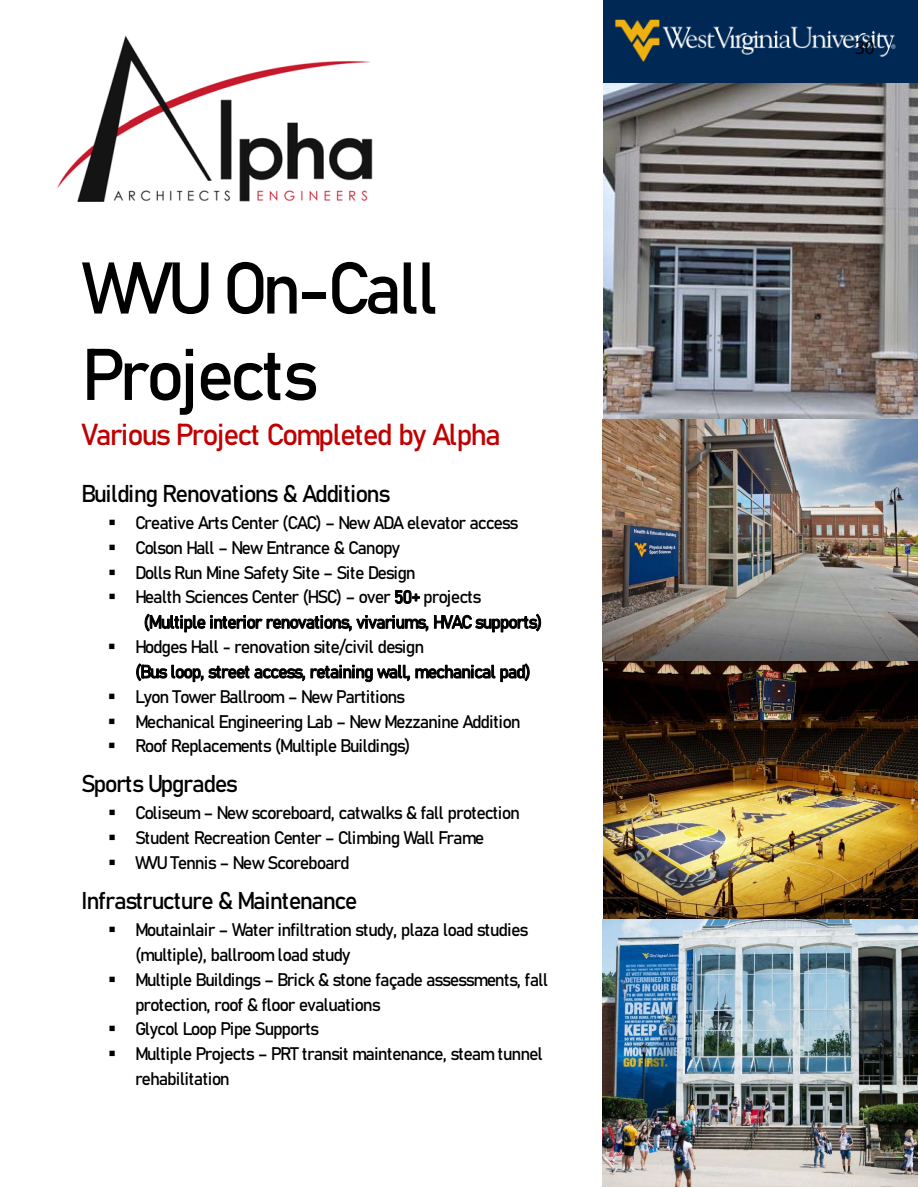
<style>
.page{position:relative;width:918px;height:1188px;background:#fff}
.page>*{position:absolute;margin:0;border:0;box-sizing:border-box;transform-origin:0 0}
.t1{font:72px/86.4px "Bahnschrift";letter-spacing:-.075em;color:#000}
.t2{font:30px "Bahnschrift";letter-spacing:-.07em;color:#c00000}
.t3{font:24px "Bahnschrift";letter-spacing:-.07em;color:#000}
.t4{font:18px/24.9px "Bahnschrift";letter-spacing:-.07em;color:#000}
.t5{font:18px "Noto Sans";color:#000}
</style>
<div class="page">
<img style="left:57px;top:36px;width:316px;height:165px">
<img style="left:603px;top:83px;width:315px;height:836px">
<img style="left:603px;top:0;width:315px;height:83px">
<img style="left:603px;top:919px;width:315px;height:268px">
<h1 class="t1" style="left:81px;top:242px;width:358px">WVU On-Call<br>Projects</h1>
<h2 class="t2" style="left:81px;top:415px;width:422px">Various Project Completed by Alpha</h2>
<h3 class="t3" style="left:81px;top:478px;width:311px">Building Renovations &amp; Additions</h3>
<p class="t4" style="left:108px;top:509px;width:412px">▪ Creative Arts Center (CAC) – New ADA elevator access</p>
<p class="t4" style="left:108px;top:534px;width:294px">▪ Colson Hall – New Entrance &amp; Canopy</p>
<p class="t4" style="left:108px;top:559px;width:309px">▪ Dolls Run Mine Safety Site – Site Design</p>
<p class="t4" style="left:143px;top:584px;width:400px;text-indent:-35px">▪ Health Sciences Center (HSC) – over 50+ projects (Multiple interior renovations, vivariums, HVAC supports)</p>
<p class="t4" style="left:135px;top:634px;width:397px;text-indent:-27px">▪ Hodges Hall - renovation site/civil design<br>(Bus loop, street access, retaining wall, mechanical pad)</p>
<p class="t4" style="left:108px;top:683px;width:299px">▪ Lyon Tower Ballroom – New Partitions</p>
<p class="t4" style="left:108px;top:708px;width:414px">▪ Mechanical Engineering Lab – New Mezzanine Addition</p>
<p class="t4" style="left:108px;top:733px;width:304px">▪ Roof Replacements (Multiple Buildings)</p>
<h3 class="t3" style="left:81px;top:768px;width:159px">Sports Upgrades</h3>
<p class="t4" style="left:108px;top:800px;width:414px">▪ Coliseum – New scoreboard, catwalks &amp; fall protection</p>
<p class="t4" style="left:108px;top:825px;width:378px">▪ Student Recreation Center – Climbing Wall Frame</p>
<p class="t4" style="left:108px;top:850px;width:243px">▪ WVU Tennis – New Scoreboard</p>
<h3 class="t3" style="left:81px;top:885px;width:278px">Infrastructure &amp; Maintenance</h3>
<p class="t4" style="left:135px;top:917px;width:395px;text-indent:-27px">▪ Moutainlair – Water infiltration study, plaza load studies (multiple), ballroom load study</p>
<p class="t4" style="left:135px;top:966px;width:415px;text-indent:-27px">▪ Multiple Buildings – Brick &amp; stone façade assessments, fall protection, roof &amp; floor evaluations</p>
<p class="t4" style="left:108px;top:1016px;width:213px">▪ Glycol Loop Pipe Supports</p>
<p class="t4" style="left:135px;top:1041px;width:409px;text-indent:-27px">▪ Multiple Projects – PRT transit maintenance, steam tunnel rehabilitation</p>
<p class="t5" style="left:855px;top:35px;width:21px">30</p>
</div>
